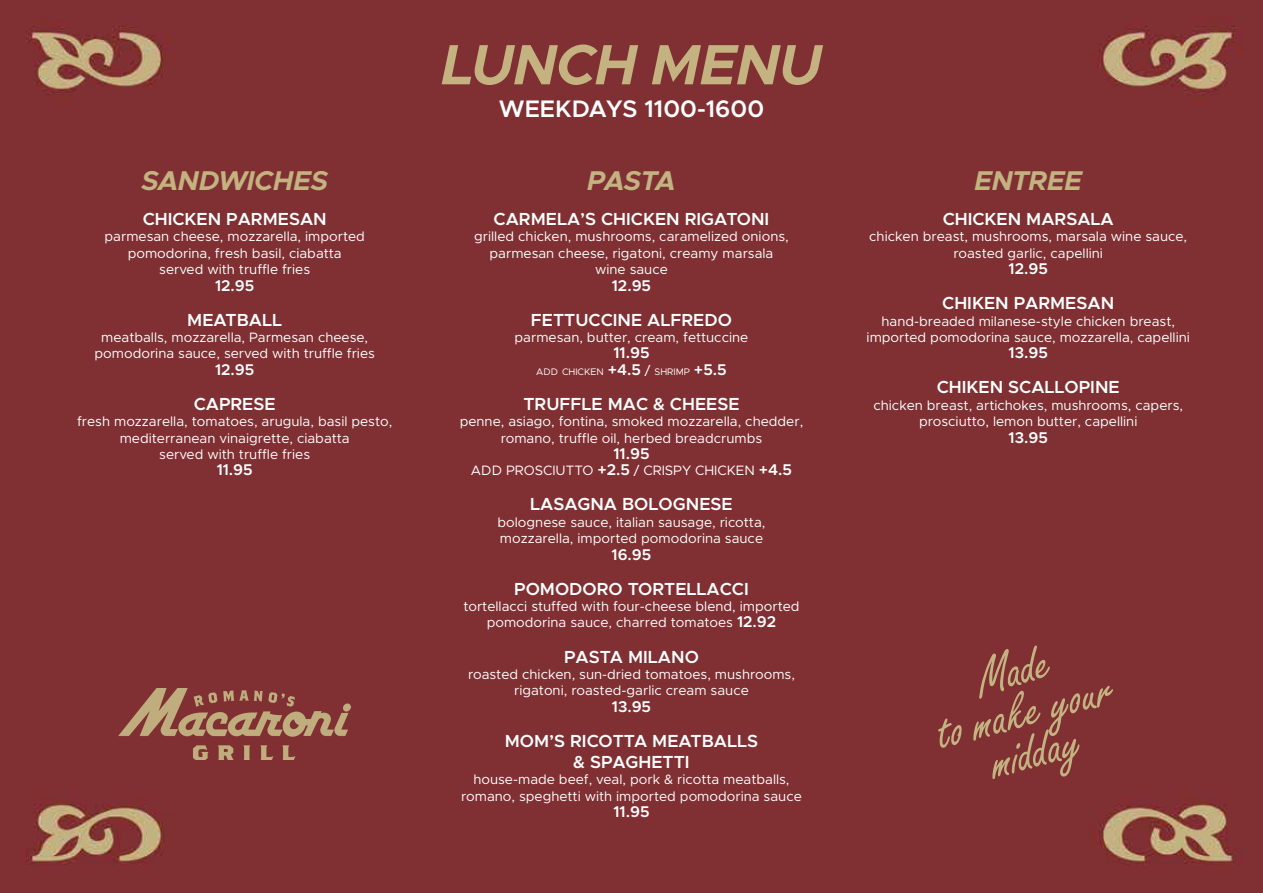
<style>
.page{position:relative;width:1263px;height:893px;background:#803033}
.page>*{position:absolute;margin:0;border:0;box-sizing:border-box;transform-origin:0 0}
.t1{font:57px/42px "Freestyle Script";color:#c4b281;text-align:center}
.t2{font:italic 700 57px "Metropolis";letter-spacing:-.015em;color:#c4b281}
.t3{font:italic 700 27.3px "Metropolis";letter-spacing:-.025em;color:#c4b281}
.t4{font:600 24px "Metropolis";color:#fff}
.t5{font:600 17.55px/21px "Metropolis";color:#fff;text-align:center}
.t6{font:600 15.6px "Metropolis";color:#fff}
.t7{font:13.65px/16.4px "Metropolis";color:#fff;text-align:center}
.t8{font:9.6px "Metropolis";color:#fff}
.s1{font-weight:600;font-size:15.6px}
.s2{font-size:13.65px}
</style>
<div class="page">
<svg style="left:118px;top:688px;width:234px;height:72px;background:#93574a"></svg>
<h2 class="t3" style="left:141px;top:163px;width:188px">SANDWICHES</h2>
<p class="t5" style="left:143px;top:208px;width:186px">CHICKEN PARMESAN</p>
<p class="t7" style="left:105px;top:228px;width:262px">parmesan cheese, mozzarella, imported pomodorina, fresh basil, ciabatta served with truffle fries</p>
<p class="t6" style="left:215px;top:275px;width:41px">12.95</p>
<p class="t5" style="left:187px;top:309px;width:97px">MEATBALL</p>
<p class="t7" style="left:95px;top:329px;width:282px">meatballs, mozzarella, Parmesan cheese, pomodorina sauce, served with truffle fries</p>
<p class="t6" style="left:215px;top:360px;width:41px">12.95</p>
<p class="t5" style="left:194px;top:393px;width:83px">CAPRESE</p>
<p class="t7" style="left:77px;top:413px;width:317px">fresh mozzarella, tomatoes, arugula, basil pesto, mediterranean vinaigrette, ciabatta<br>served with truffle fries</p>
<p class="t6" style="left:217px;top:460px;width:38px">11.95</p>
<h1 class="t2" style="left:441px;top:29px;width:382px">LUNCH MENU</h1>
<h3 class="t4" style="left:499px;top:94px;width:267px">WEEKDAYS 1100-1600</h3>
<h2 class="t3" style="left:587px;top:163px;width:90px">PASTA</h2>
<p class="t5" style="left:494px;top:208px;width:277px">CARMELA’S CHICKEN RIGATONI</p>
<p class="t7" style="left:474px;top:228px;width:316px">grilled chicken, mushrooms, caramelized onions, parmesan cheese, rigatoni, creamy marsala wine sauce</p>
<p class="t6" style="left:612px;top:275px;width:41px">12.95</p>
<p class="t5" style="left:531px;top:309px;width:203px">FETTUCCINE ALFREDO</p>
<p class="t7" style="left:515px;top:329px;width:235px">parmesan, butter, cream, fettuccine</p>
<p class="t6" style="left:613px;top:343px;width:38px">11.95</p>
<p class="t8" style="left:536px;top:365px;width:192px">ADD CHICKEN <span class="s1">+4.5</span> <span class="s2">/</span> SHRIMP <span class="s1">+5.5</span></p>
<p class="t5" style="left:523px;top:393px;width:218px">TRUFFLE MAC &amp; CHEESE</p>
<p class="t7" style="left:460px;top:413px;width:345px">penne, asiago, fontina, smoked mozzarella, chedder, romano, truffle oil, herbed breadcrumbs</p>
<p class="t6" style="left:613px;top:444px;width:38px">11.95</p>
<p class="t7" style="left:471px;top:462px;width:323px">ADD PROSCIUTTO <span class="s1">+2.5</span> / CRISPY CHICKEN <span class="s1">+4.5</span></p>
<p class="t5" style="left:530px;top:494px;width:204px">LASAGNA BOLOGNESE</p>
<p class="t7" style="left:497px;top:514px;width:269px;text-align:left">bolognese sauce, italian sausage, ricotta, mozzarella, imported pomodorina sauce</p>
<p class="t6" style="left:611px;top:544px;width:41px">16.95</p>
<p class="t5" style="left:514px;top:578px;width:236px">POMODORO TORTELLACCI</p>
<p class="t7" style="left:463px;top:598px;width:338px">tortellacci stuffed with four-cheese blend, imported pomodorina sauce, charred tomatoes <span class="s1">12.92</span></p>
<p class="t5" style="left:564px;top:646px;width:136px">PASTA MILANO</p>
<p class="t7" style="left:468px;top:666px;width:328px">roasted chicken, sun-dried tomatoes, mushrooms, rigatoni, roasted-garlic cream sauce</p>
<p class="t6" style="left:612px;top:696px;width:41px">13.95</p>
<p class="t5" style="left:505px;top:730px;width:255px">MOM’S RICOTTA MEATBALLS &amp; SPAGHETTI</p>
<p class="t7" style="left:461px;top:771px;width:342px">house-made beef, veal, pork &amp; ricotta meatballs, romano, speghetti with imported pomodorina sauce</p>
<p class="t6" style="left:613px;top:802px;width:38px">11.95</p>
<h2 class="t3" style="left:974px;top:163px;width:109px">ENTREE</h2>
<p class="t5" style="left:943px;top:208px;width:173px">CHICKEN MARSALA</p>
<p class="t7" style="left:869px;top:228px;width:319px">chicken breast, mushrooms, marsala wine sauce, roasted garlic, capellini</p>
<p class="t6" style="left:1008px;top:259px;width:41px">12.95</p>
<p class="t5" style="left:942px;top:293px;width:173px">CHIKEN PARMESAN</p>
<p class="t7" style="left:866px;top:313px;width:325px">hand-breaded milanese-style chicken breast, imported pomodorina sauce, mozzarella, capellini</p>
<p class="t6" style="left:1008px;top:343px;width:41px">13.95</p>
<p class="t5" style="left:937px;top:377px;width:185px">CHIKEN SCALLOPINE</p>
<p class="t7" style="left:873px;top:397px;width:311px">chicken breast, artichokes, mushrooms, capers, prosciutto, lemon butter, capellini</p>
<p class="t6" style="left:1008px;top:427px;width:41px">13.95</p>
<h1 class="t1" style="left:921px;top:675px;width:184px;rotate:-15deg">Made<br>to make your midday</h1>
</div>
